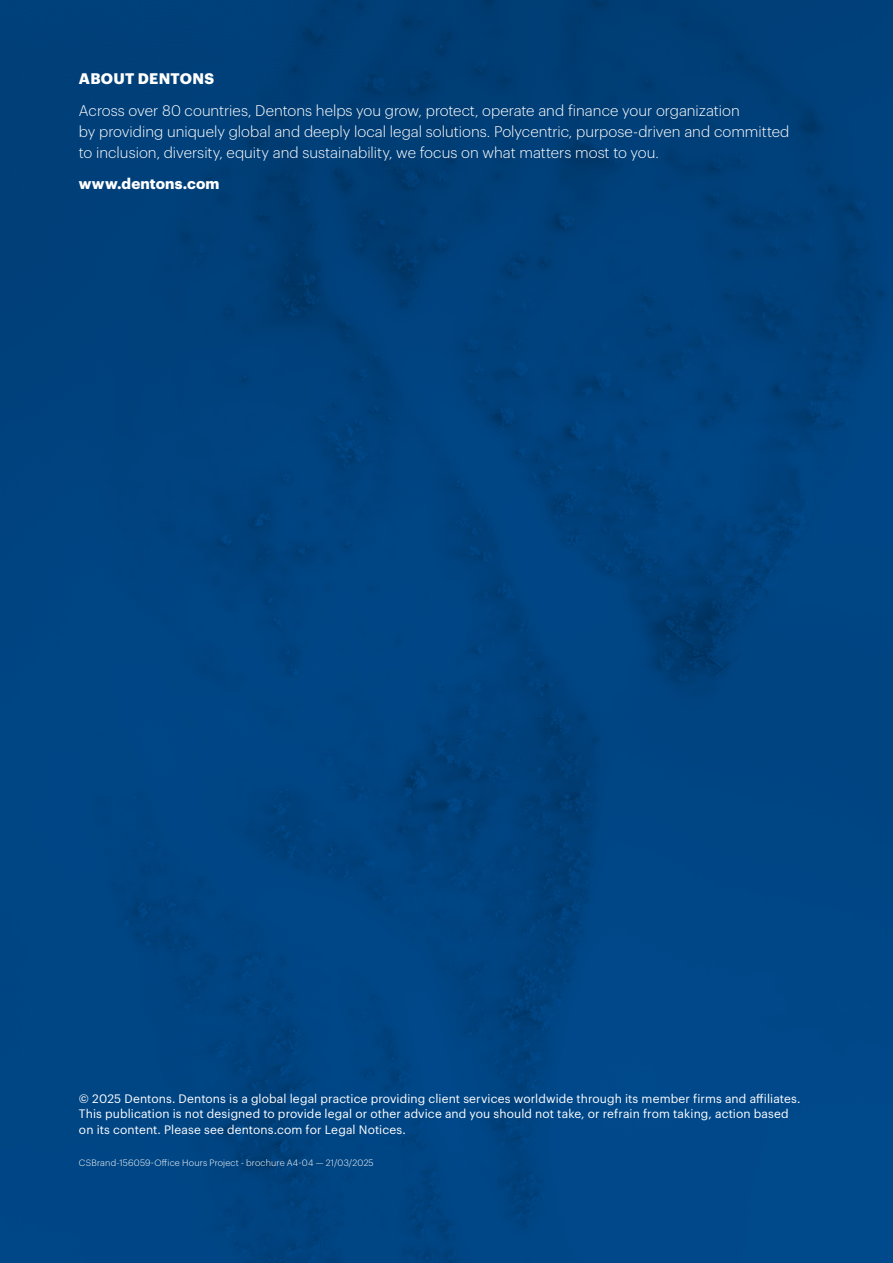
<style>
.page{position:relative;width:893px;height:1263px;background:#fff}
.page>*{position:absolute;margin:0;border:0;box-sizing:border-box;transform-origin:0 0}
.t1{font:300 15px/21px "Dentons Sans";color:#fff}
.t2{font:700 15px "Dentons Sans";letter-spacing:.01em;color:#fff}
.t3{font:12px/15.8px "Dentons Sans";letter-spacing:.01em;color:#fff}
.t4{font:300 9px "Dentons Sans";letter-spacing:.02em;color:#fff}
</style>
<div class="page">
<div style="left:0;top:0;width:893px;height:1263px;background:linear-gradient(to bottom,#003e77,#004788)"></div>
<p class="t2" style="left:79px;top:67px;width:137px">ABOUT DENTONS</p>
<p class="t1" style="left:79px;top:98px;width:712px">Across over 80 countries, Dentons helps you grow, protect, operate and finance your organization<br>by providing uniquely global and deeply local legal solutions. Polycentric, purpose-driven and committed to inclusion, diversity, equity and sustainability, we focus on what matters most to you.</p>
<p class="t2" style="left:79px;top:172px;width:142px">www.dentons.com</p>
<p class="t3" style="left:79px;top:1089px;width:723px">© 2025 Dentons. Dentons is a global legal practice providing client services worldwide through its member firms and affiliates.<br>This publication is not designed to provide legal or other advice and you should not take, or refrain from taking, action based on its content. Please see dentons.com for Legal Notices.</p>
<p class="t4" style="left:79px;top:1156px;width:296px">CSBrand-156059-Office Hours Project - brochure A4-04 — 21/03/2025</p>
</div>
